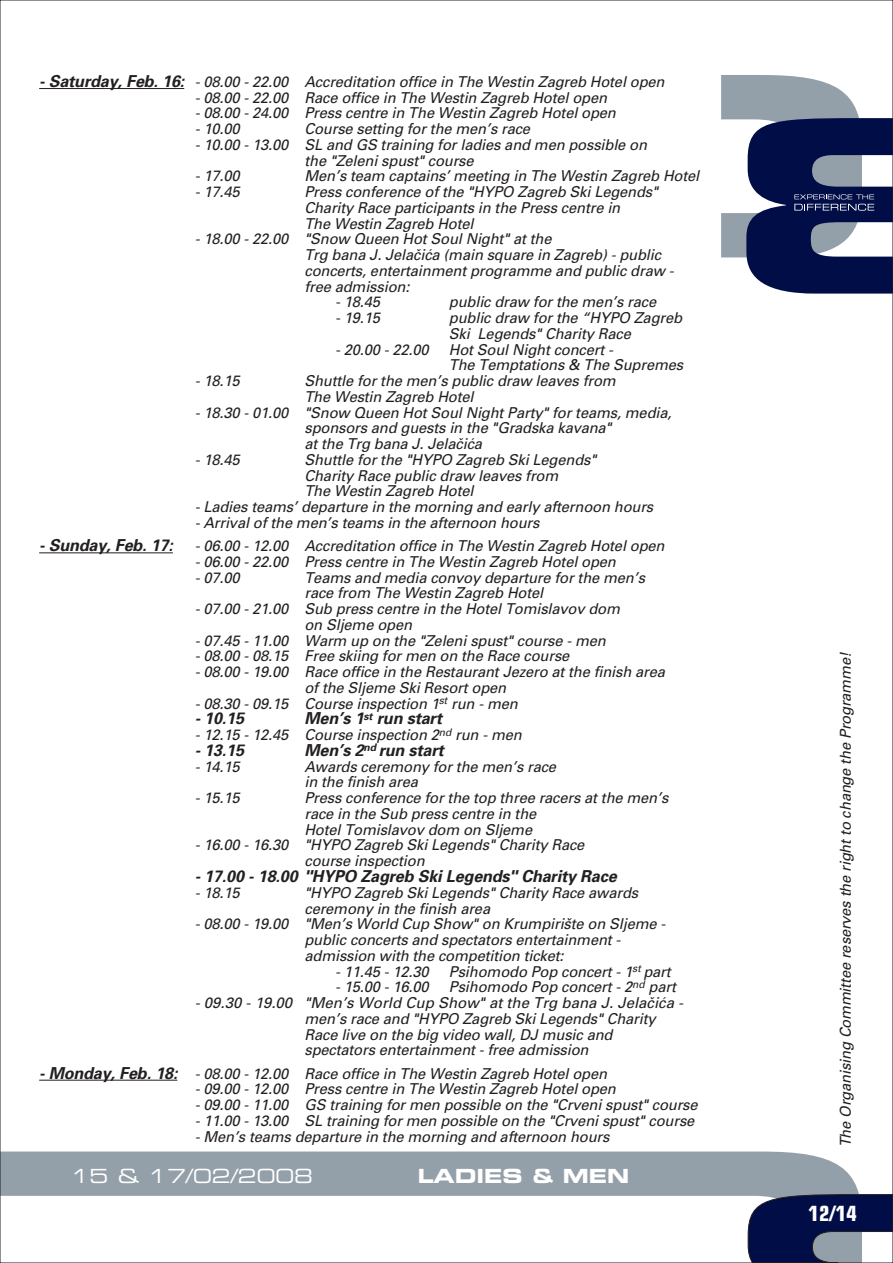
<style>
.page{position:relative;width:893px;height:1263px;background:#fff}
.page>*{position:absolute;margin:0;border:0;box-sizing:border-box;transform-origin:0 0}
.t1{font:700 condensed 21px "Eurostile";color:#fff}
.t2{font:19.5px "Eurostile Roman Extended Two";color:#fff}
.t3{font:19.5px "Eurostile Bold Extended Two";color:#fff}
.t4{font:italic 700 16.5px "Univers";letter-spacing:-.01em;color:#231f20}
.t5{font:italic 15px/15.8px "Univers";letter-spacing:-.01em;color:#231f20}
.s1{font-weight:700;font-size:16.5px}
</style>
<div class="page">
<div style="left:2px;top:1151px;width:857px;height:45px;background:#94a0a9"></div>
<svg style="left:747px;top:1194px;width:144px;height:67px"></svg>
<svg style="left:721px;top:75px;width:170px;height:219px"></svg>
<hr style="left:39px;top:88px;width:145px;height:1px;background:#231f20">
<hr style="left:39px;top:552px;width:134px;height:1px;background:#231f20">
<hr style="left:39px;top:1080px;width:138px;height:1px;background:#231f20">
<p class="t5" style="left:39px;top:74px;width:627px"><span class="s1">- Saturday, Feb. 16:</span> - 08.00 - 22.00 Accreditation office in The Westin Zagreb Hotel open</p>
<p class="t5" style="left:195px;top:90px;width:414px">- 08.00 - 22.00 Race office in The Westin Zagreb Hotel open</p>
<p class="t5" style="left:195px;top:105px;width:423px">- 08.00 - 24.00 Press centre in The Westin Zagreb Hotel open</p>
<p class="t5" style="left:195px;top:121px;width:46px">- 10.00</p>
<p class="t5" style="left:304px;top:121px;width:227px">Course setting for the men’s race</p>
<p class="t5" style="left:304px;top:137px;width:344px;text-indent:-110px">- 10.00 - 13.00 SL and GS training for ladies and men possible on the "Zeleni spust" course</p>
<p class="t5" style="left:195px;top:168px;width:46px">- 17.00</p>
<p class="t5" style="left:304px;top:168px;width:396px">Men’s team captains’ meeting in The Westin Zagreb Hotel</p>
<p class="t5" style="left:195px;top:184px;width:46px">- 17.45</p>
<p class="t5" style="left:304px;top:184px;width:355px">Press conference of the "HYPO Zagreb Ski Legends"<br>Charity Race participants in the Press centre in<br>The Westin Zagreb Hotel</p>
<p class="t5" style="left:304px;top:231px;width:371px;text-indent:-110px">- 18.00 - 22.00 "Snow Queen Hot Soul Night" at the<br>Trg bana J. JelaËiÊa (main square in Zagreb) - public concerts, entertainment programme and public draw - free admission:</p>
<p class="t5" style="left:335px;top:294px;width:46px">- 18.45</p>
<p class="t5" style="left:449px;top:294px;width:209px">public draw for the men’s race</p>
<p class="t5" style="left:335px;top:310px;width:46px">- 19.15</p>
<p class="t5" style="left:449px;top:310px;width:235px">public draw for the “HYPO Zagreb<br>Ski Legends" Charity Race</p>
<p class="t5" style="left:335px;top:342px;width:95px">- 20.00 - 22.00</p>
<p class="t5" style="left:449px;top:342px;width:236px">Hot Soul Night concert -<br>The Temptations &amp; The Supremes</p>
<p class="t5" style="left:195px;top:373px;width:46px">- 18.15</p>
<p class="t5" style="left:304px;top:373px;width:313px">Shuttle for the men’s public draw leaves from<br>The Westin Zagreb Hotel</p>
<p class="t5" style="left:304px;top:405px;width:369px;text-indent:-110px">- 18.30 - 01.00 "Snow Queen Hot Soul Night Party" for teams, media, sponsors and guests in the "Gradska kavana"<br>at the Trg bana J. JelaËiÊa</p>
<p class="t5" style="left:195px;top:452px;width:46px">- 18.45</p>
<p class="t5" style="left:304px;top:452px;width:293px">Shuttle for the "HYPO Zagreb Ski Legends"<br>Charity Race public draw leaves from<br>The Westin Zagreb Hotel</p>
<p class="t5" style="left:195px;top:499px;width:460px">- Ladies teams’ departure in the morning and early afternoon hours</p>
<p class="t5" style="left:195px;top:515px;width:346px">- Arrival of the men’s teams in the afternoon hours</p>
<p class="t4" style="left:39px;top:535px;width:135px">- Sunday, Feb. 17:</p>
<p class="t5" style="left:195px;top:538px;width:471px">- 06.00 - 12.00 Accreditation office in The Westin Zagreb Hotel open</p>
<p class="t5" style="left:195px;top:554px;width:423px">- 06.00 - 22.00 Press centre in The Westin Zagreb Hotel open</p>
<p class="t5" style="left:195px;top:570px;width:46px">- 07.00</p>
<p class="t5" style="left:304px;top:570px;width:342px">Teams and media convoy departure for the men’s race from The Westin Zagreb Hotel</p>
<p class="t5" style="left:304px;top:601px;width:317px;text-indent:-110px">- 07.00 - 21.00 Sub press centre in the Hotel Tomislavov dom on Sljeme open</p>
<p class="t5" style="left:195px;top:633px;width:413px">- 07.45 - 11.00 Warm up on the "Zeleni spust" course - men</p>
<p class="t5" style="left:195px;top:648px;width:376px">- 08.00 - 08.15 Free skiing for men on the Race course</p>
<p class="t5" style="left:304px;top:664px;width:362px;text-indent:-110px">- 08.00 - 19.00 Race office in the Restaurant Jezero at the finish area of the Sljeme Ski Resort open</p>
<p class="t5" style="left:195px;top:696px;width:325px">- 08.30 - 09.15 Course inspection 1<sup>st</sup> run - men</p>
<p class="t4" style="left:195px;top:709px;width:51px">- 10.15</p>
<p class="t4" style="left:304px;top:709px;width:139px">Men’s 1<sup>st</sup> run start</p>
<p class="t5" style="left:195px;top:727px;width:329px">- 12.15 - 12.45 Course inspection 2<sup>nd</sup> run - men</p>
<p class="t4" style="left:195px;top:740px;width:51px">- 13.15</p>
<p class="t4" style="left:304px;top:740px;width:141px">Men’s 2<sup>nd</sup> run start</p>
<p class="t5" style="left:195px;top:759px;width:46px">- 14.15</p>
<p class="t5" style="left:304px;top:759px;width:253px">Awards ceremony for the men’s race in the finish area</p>
<p class="t5" style="left:195px;top:790px;width:46px">- 15.15</p>
<p class="t5" style="left:304px;top:790px;width:365px">Press conference for the top three racers at the men’s race in the Sub press centre in the<br>Hotel Tomislavov dom on Sljeme</p>
<p class="t5" style="left:304px;top:837px;width:281px;text-indent:-110px">- 16.00 - 16.30 "HYPO Zagreb Ski Legends" Charity Race course inspection</p>
<p class="t4" style="left:195px;top:866px;width:423px">- 17.00 - 18.00 "HYPO Zagreb Ski Legends" Charity Race</p>
<p class="t5" style="left:195px;top:885px;width:46px">- 18.15</p>
<p class="t5" style="left:304px;top:885px;width:335px">"HYPO Zagreb Ski Legends" Charity Race awards ceremony in the finish area</p>
<p class="t5" style="left:304px;top:916px;width:362px;text-indent:-110px">- 08.00 - 19.00 "Men’s World Cup Show" on Krumpirište on Sljeme - public concerts and spectators entertainment - admission with the competition ticket:</p>
<p class="t5" style="left:335px;top:963px;width:95px">- 11.45 - 12.30</p>
<p class="t5" style="left:449px;top:963px;width:223px">Psihomodo Pop concert - 1<sup>st</sup> part</p>
<p class="t5" style="left:335px;top:979px;width:95px">- 15.00 - 16.00</p>
<p class="t5" style="left:449px;top:979px;width:228px">Psihomodo Pop concert - 2<sup>nd</sup> part</p>
<p class="t5" style="left:304px;top:995px;width:380px;text-indent:-110px">- 09.30 - 19.00 "Men’s World Cup Show" at the Trg bana J. JelaËiÊa - men’s race and "HYPO Zagreb Ski Legends" Charity Race live on the big video wall, DJ music and spectators entertainment - free admission</p>
<p class="t5" style="left:39px;top:1065px;width:569px"><span class="s1">- Monday, Feb. 18:</span> - 08.00 - 12.00 Race office in The Westin Zagreb Hotel open</p>
<p class="t5" style="left:195px;top:1081px;width:423px">- 09.00 - 12.00 Press centre in The Westin Zagreb Hotel open</p>
<p class="t5" style="left:195px;top:1097px;width:504px">- 09.00 - 11.00 GS training for men possible on the "Crveni spust" course</p>
<p class="t5" style="left:195px;top:1113px;width:501px">- 11.00 - 13.00 SL training for men possible on the "Crveni spust" course</p>
<p class="t5" style="left:195px;top:1128px;width:416px">- Men’s teams departure in the morning and afternoon hours</p>
<h2 class="t2" style="left:71px;top:1163px;width:244px">15 &amp; 17/02/2008</h2>
<h2 class="t3" style="left:418px;top:1162px;width:213px">LADIES &amp; MEN</h2>
<p class="t5" style="left:838px;top:1147px;width:497px;rotate:-90deg">The Organising Committee reserves the right to change the Programme!</p>
<h1 class="t1" style="left:809px;top:1200px;width:50px">12/14</h1>
</div>
